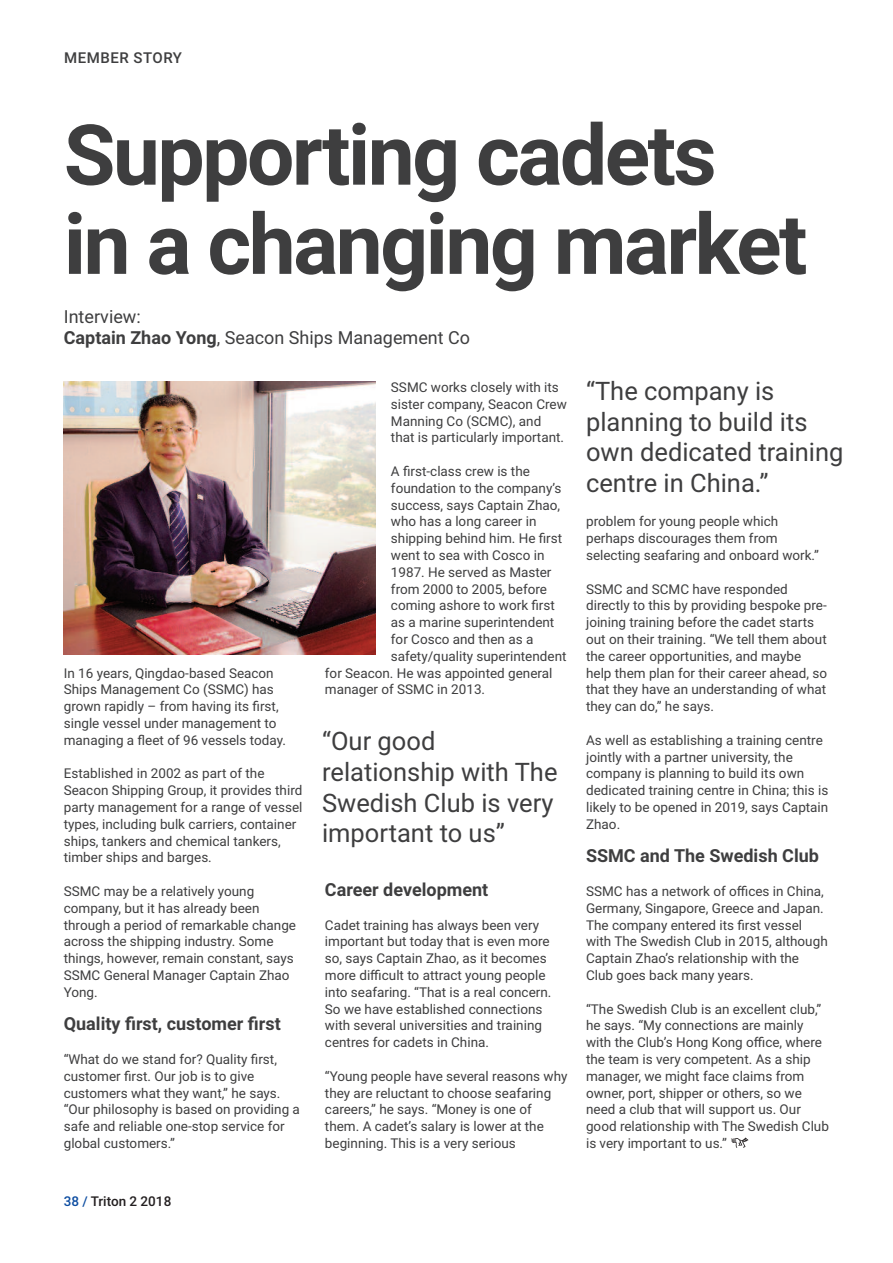
<style>
.page{position:relative;width:893px;height:1263px;background:#fff}
.page>*{position:absolute;margin:0;border:0;box-sizing:border-box;transform-origin:0 0}
.t1{font:700 84px/89.2px "Roboto";letter-spacing:-.03em;color:#3e3e3f}
.t2{font:25.5px/30.6px "Roboto";color:#3e3e3f}
.t3{font:700 18px "Roboto";color:#3e3e3f}
.t4{font:18px/21.6px "Roboto";color:#3e3e3f}
.t5{font:500 15px "Roboto";letter-spacing:.035em;color:#3e3e3f}
.t6{font:13.5px/16.8px "Roboto";color:#3e3e3f}
.t7{font:500 13.5px "Roboto";color:#231f20}
.s1{font-weight:700}
.s2{color:#0d4da1}
</style>
<div class="page">
<svg style="left:731px;top:1137px;width:17px;height:11px"></svg>
<img style="left:64px;top:381px;width:312px;height:273px">
<p class="t5" style="left:64px;top:49px;width:119px">MEMBER STORY</p>
<h1 class="t1" style="left:64px;top:111px;width:745px">Supporting cadets<br>in a changing market</h1>
<h3 class="t4" style="left:64px;top:306px;width:408px">Interview:<br><span class="s1">Captain Zhao Yong</span>, Seacon Ships Management Co</h3>
<p class="t6" style="left:64px;top:664px;width:224px">In 16 years, Qingdao-based Seacon Ships Management Co (SSMC) has grown rapidly – from having its first, single vessel under management to managing a fleet of 96 vessels today.</p>
<p class="t6" style="left:64px;top:765px;width:240px">Established in 2002 as part of the Seacon Shipping Group, it provides third party management for a range of vessel types, including bulk carriers, container ships, tankers and chemical tankers, timber ships and barges.</p>
<p class="t6" style="left:64px;top:883px;width:234px">SSMC may be a relatively young company, but it has already been through a period of remarkable change across the shipping industry. Some things, however, remain constant, says<br>SSMC General Manager Captain Zhao<br>Yong.</p>
<h3 class="t3" style="left:64px;top:1014px;width:218px">Quality first, customer first</h3>
<p class="t6" style="left:64px;top:1051px;width:238px">“What do we stand for? Quality first, customer first. Our job is to give customers what they want,” he says. “Our philosophy is based on providing a safe and reliable one-stop service for global customers.”</p>
<p class="t7" style="left:64px;top:1193px;width:109px"><span class="s2">38 /</span> Triton 2 2018</p>
<p class="t6" style="left:391px;top:379px;width:177px">SSMC works closely with its sister company, Seacon Crew<br>Manning Co (SCMC), and that is particularly important.</p>
<p class="t6" style="left:391px;top:463px;width:140px">A first-class crew is the</p>
<p class="t6" style="left:391px;top:480px;width:172px">foundation to the company’s</p>
<p class="t6" style="left:391px;top:496px;width:171px">success, says Captain Zhao,</p>
<p class="t6" style="left:391px;top:513px;width:147px">who has a long career in</p>
<p class="t6" style="left:391px;top:530px;width:173px">shipping behind him. He first</p>
<p class="t6" style="left:391px;top:547px;width:155px">went to sea with Cosco in</p>
<p class="t6" style="left:391px;top:564px;width:162px">1987. He served as Master</p>
<p class="t6" style="left:391px;top:580px;width:158px">from 2000 to 2005, before</p>
<p class="t6" style="left:391px;top:597px;width:165px">coming ashore to work first</p>
<p class="t6" style="left:391px;top:614px;width:165px">as a marine superintendent</p>
<p class="t6" style="left:391px;top:631px;width:144px">for Cosco and then as a</p>
<p class="t6" style="left:391px;top:648px;width:177px">safety/quality superintendent</p>
<p class="t6" style="left:325px;top:664px;width:229px">for Seacon. He was appointed general</p>
<p class="t6" style="left:325px;top:681px;width:162px">manager of SSMC in 2013.</p>
<h2 class="t2" style="left:322px;top:726px;width:237px">“Our good relationship with The<br>Swedish Club is very important to us”</h2>
<h3 class="t3" style="left:325px;top:879px;width:165px">Career development</h3>
<p class="t6" style="left:325px;top:916px;width:228px">Cadet training has always been very important but today that is even more so, says Captain Zhao, as it becomes more difficult to attract young people into seafaring. “That is a real concern.<br>So we have established connections with several universities and training centres for cadets in China.</p>
<p class="t6" style="left:325px;top:1068px;width:244px">“Young people have several reasons why they are reluctant to choose seafaring careers,” he says. “Money is one of them. A cadet’s salary is lower at the beginning. This is a very serious</p>
<h2 class="t2" style="left:586px;top:376px;width:259px">“The company is planning to build its own dedicated training centre in China.”</h2>
<p class="t6" style="left:586px;top:513px;width:234px">problem for young people which perhaps discourages them from selecting seafaring and onboard work.”</p>
<p class="t6" style="left:586px;top:580px;width:243px">SSMC and SCMC have responded directly to this by providing bespoke pre&shy;joining training before the cadet starts out on their training. “We tell them about the career opportunities, and maybe help them plan for their career ahead, so that they have an understanding of what they can do,” he says.</p>
<p class="t6" style="left:586px;top:732px;width:244px">As well as establishing a training centre jointly with a partner university, the company is planning to build its own dedicated training centre in China; this is likely to be opened in 2019, says Captain Zhao.</p>
<h3 class="t3" style="left:586px;top:846px;width:234px">SSMC and The Swedish Club</h3>
<p class="t6" style="left:586px;top:883px;width:243px">SSMC has a network of offices in China, Germany, Singapore, Greece and Japan.<br>The company entered its first vessel with The Swedish Club in 2015, although Captain Zhao’s relationship with the Club goes back many years.</p>
<p class="t6" style="left:586px;top:1000px;width:244px">“The Swedish Club is an excellent club,” he says. “My connections are mainly with the Club’s Hong Kong office, where the team is very competent. As a ship manager, we might face claims from owner, port, shipper or others, so we need a club that will support us. Our good relationship with The Swedish Club is very important to us.”</p>
</div>
